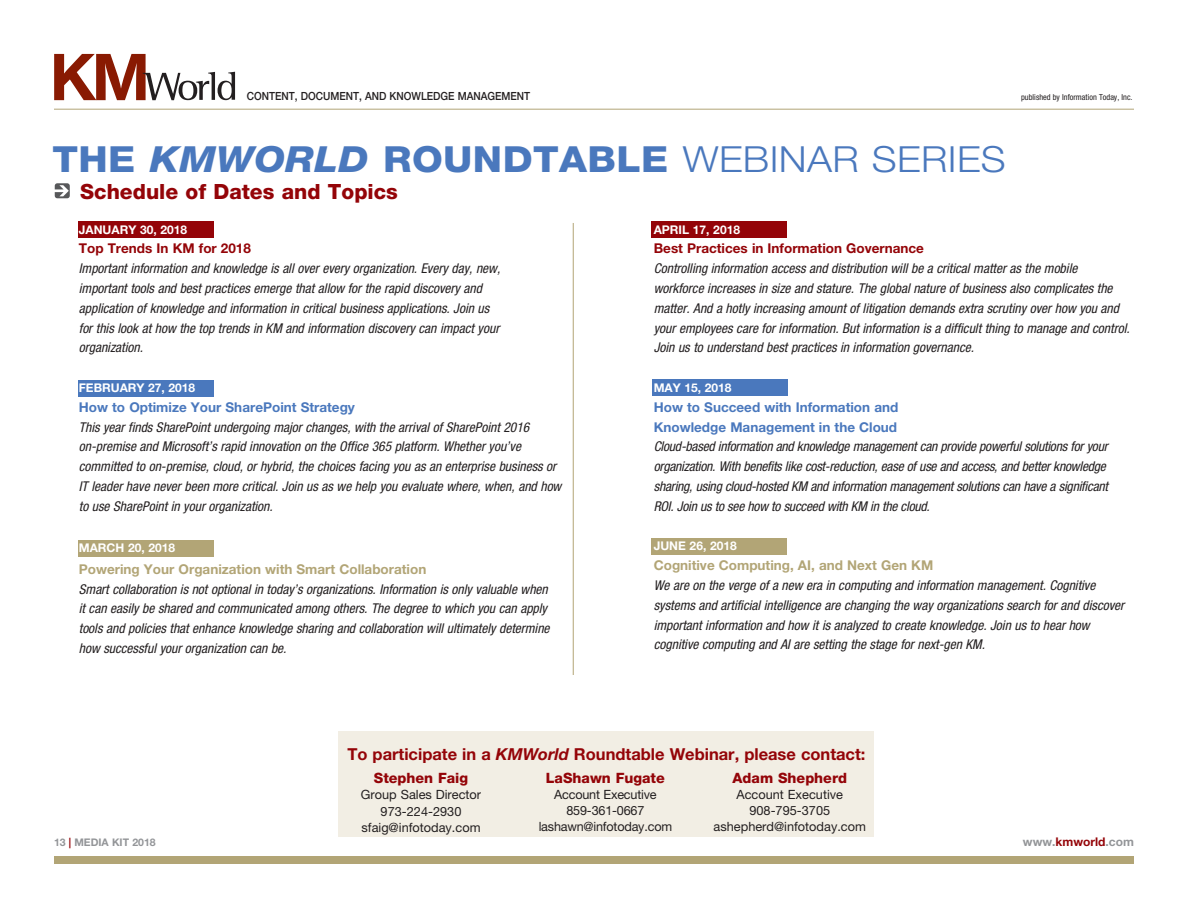
<style>
.page{position:relative;width:1188px;height:918px;background:#fff}
.page>*{position:absolute;margin:0;border:0;box-sizing:border-box;transform-origin:0 0}
._2011_Header_LT{font:800 36px "Helvetica Neue";letter-spacing:.01em;color:#4a78bd;scale:1.1 1}
.t1{font:800 21px "Helvetica Neue";color:#940408}
.t2{font:700 16.5px "Helvetica Neue";color:#940408}
.t3{font:800 14.25px "Helvetica Neue";color:#940408}
.t4{font:italic condensed 13.5px/19.8px "Helvetica Neue";color:#231f20}
.t5{font:700 13.5px/19.8px "Helvetica Neue";color:#4a78bd}
.t6{font:700 13.5px "Helvetica Neue";color:#b2a576}
.t7{font:700 13.5px "Helvetica Neue";color:#940408}
.t8{font:12.75px/16px "Helvetica Neue";color:#231f20;text-align:center}
.t9{font:700 12px "Helvetica Neue";color:#fff}
.t10{font:700 12px "Helvetica Neue";color:#939598}
.t11{font:500 11.25px "Helvetica Neue";color:#231f20;scale:.9 1}
.t12{font:700 10.5px "Helvetica Neue";color:#939598}
.t13{font:condensed 8.25px "Helvetica Neue";color:#231f20}
.s1{font-style:italic}
.s2{font-weight:300}
.s3{color:#940408}
</style>
<div class="page">
<hr style="left:54px;top:109px;width:1080px;height:1px;background:#b2a576">
<div style="left:54px;top:857px;width:1080px;height:7px;background:#b2a576"></div>
<svg style="left:54px;top:53px;width:181px;height:47px"></svg>
<div style="left:78px;top:381px;width:136px;height:16px;background:#4a78bd"></div>
<div style="left:651px;top:538px;width:136px;height:16px;background:#b2a576"></div>
<div style="left:78px;top:540px;width:136px;height:17px;background:#b2a576"></div>
<div style="left:78px;top:222px;width:136px;height:16px;background:#940408"></div>
<svg style="left:55px;top:183px;width:15px;height:15px"></svg>
<div style="left:652px;top:380px;width:136px;height:16px;background:#4a78bd"></div>
<div style="left:651px;top:221px;width:136px;height:17px;background:#940408"></div>
<hr style="left:573px;top:223px;width:1px;height:452px;background:#b2a576">
<div style="left:338px;top:731px;width:535px;height:106px;background:#f2eee4"></div>
<p class="t11" style="left:247px;top:89px;width:316px">CONTENT, DOCUMENT, AND KNOWLEDGE MANAGEMENT</p>
<p class="t13" style="left:1021px;top:93px;width:113px">published by Information Today, Inc.</p>
<p class="_2011_Header_LT" style="left:52px;top:137px;width:868px">THE <span class="s1">KMWORLD</span> ROUNDTABLE <span class="s2">WEBINAR SERIES</span></p>
<p class="t1" style="left:80px;top:179px;width:319px">Schedule of Dates and Topics</p>
<p class="t9" style="left:79px;top:222px;width:110px">JANUARY 30, 2018</p>
<p class="t7" style="left:79px;top:240px;width:174px">Top Trends In KM for 2018</p>
<p class="t4" style="left:79px;top:258px;width:423px">Important information and knowledge is all over every organization. Every day, new, important tools and best practices emerge that allow for the rapid discovery and application of knowledge and information in critical business applications. Join us for this look at how the top trends in KM and information discovery can impact your organization.</p>
<p class="t9" style="left:79px;top:380px;width:118px">FEBRUARY 27, 2018</p>
<p class="t5" style="left:79px;top:397px;width:278px">How to Optimize Your SharePoint Strategy</p>
<p class="t4" style="left:79px;top:417px;width:484px">This year finds SharePoint undergoing major changes, with the arrival of SharePoint 2016 on-premise and Microsoft’s rapid innovation on the Office 365 platform. Whether you’ve committed to on-premise, cloud, or hybrid, the choices facing you as an enterprise business or IT leader have never been more critical. Join us as we help you evaluate where, when, and how to use SharePoint in your organization.</p>
<p class="t9" style="left:79px;top:540px;width:98px">MARCH 20, 2018</p>
<p class="t6" style="left:79px;top:561px;width:349px">Powering Your Organization with Smart Collaboration</p>
<p class="t4" style="left:79px;top:579px;width:472px">Smart collaboration is not optional in today’s organizations. Information is only valuable when it can easily be shared and communicated among others. The degree to which you can apply tools and policies that enhance knowledge sharing and collaboration will ultimately determine how successful your organization can be.</p>
<p class="t9" style="left:654px;top:222px;width:88px">APRIL 17, 2018</p>
<p class="t7" style="left:654px;top:240px;width:272px">Best Practices in Information Governance</p>
<p class="t4" style="left:654px;top:258px;width:477px">Controlling information access and distribution will be a critical matter as the mobile workforce increases in size and stature. The global nature of business also complicates the matter. And a hotly increasing amount of litigation demands extra scrutiny over how you and your employees care for information. But information is a difficult thing to manage and control.<br>Join us to understand best practices in information governance.</p>
<p class="t9" style="left:654px;top:380px;width:79px">MAY 15, 2018</p>
<p class="t5" style="left:654px;top:397px;width:246px">How to Succeed with Information and<br>Knowledge Management in the Cloud</p>
<p class="t4" style="left:654px;top:437px;width:456px">Cloud-based information and knowledge management can provide powerful solutions for your organization. With benefits like cost-reduction, ease of use and access, and better knowledge sharing, using cloud-hosted KM and information management solutions can have a significant ROI. Join us to see how to succeed with KM in the cloud.</p>
<p class="t9" style="left:654px;top:539px;width:84px">JUNE 26, 2018</p>
<p class="t6" style="left:654px;top:557px;width:281px">Cognitive Computing, AI, and Next Gen KM</p>
<p class="t4" style="left:654px;top:575px;width:472px">We are on the verge of a new era in computing and information management. Cognitive systems and artificial intelligence are changing the way organizations search for and discover important information and how it is analyzed to create knowledge. Join us to hear how cognitive computing and AI are setting the stage for next-gen KM.</p>
<p class="t2" style="left:347px;top:744px;width:520px">To participate in a <span class="s1">KMWorld</span> Roundtable Webinar, please contact:</p>
<p class="t3" style="left:374px;top:770px;width:96px">Stephen Faig</p>
<p class="t8" style="left:361px;top:787px;width:122px">Group Sales Director<br>973-224-2930 sfaig@infotoday.com</p>
<p class="t3" style="left:546px;top:770px;width:120px">LaShawn Fugate</p>
<p class="t8" style="left:554px;top:786px;width:104px">Account Executive<br>859-361-0667</p>
<p class="t8" style="left:539px;top:819px;width:135px">lashawn@infotoday.com</p>
<p class="t3" style="left:733px;top:770px;width:116px">Adam Shepherd</p>
<p class="t8" style="left:714px;top:786px;width:154px">Account Executive<br>908-795-3705 ashepherd@infotoday.com</p>
<p class="t12" style="left:54px;top:836px;width:103px">13 <span class="s3">|</span> MEDIA KIT 2018</p>
<p class="t10" style="left:1023px;top:834px;width:113px">www.<span class="s3">kmworld</span>.com</p>
</div>
